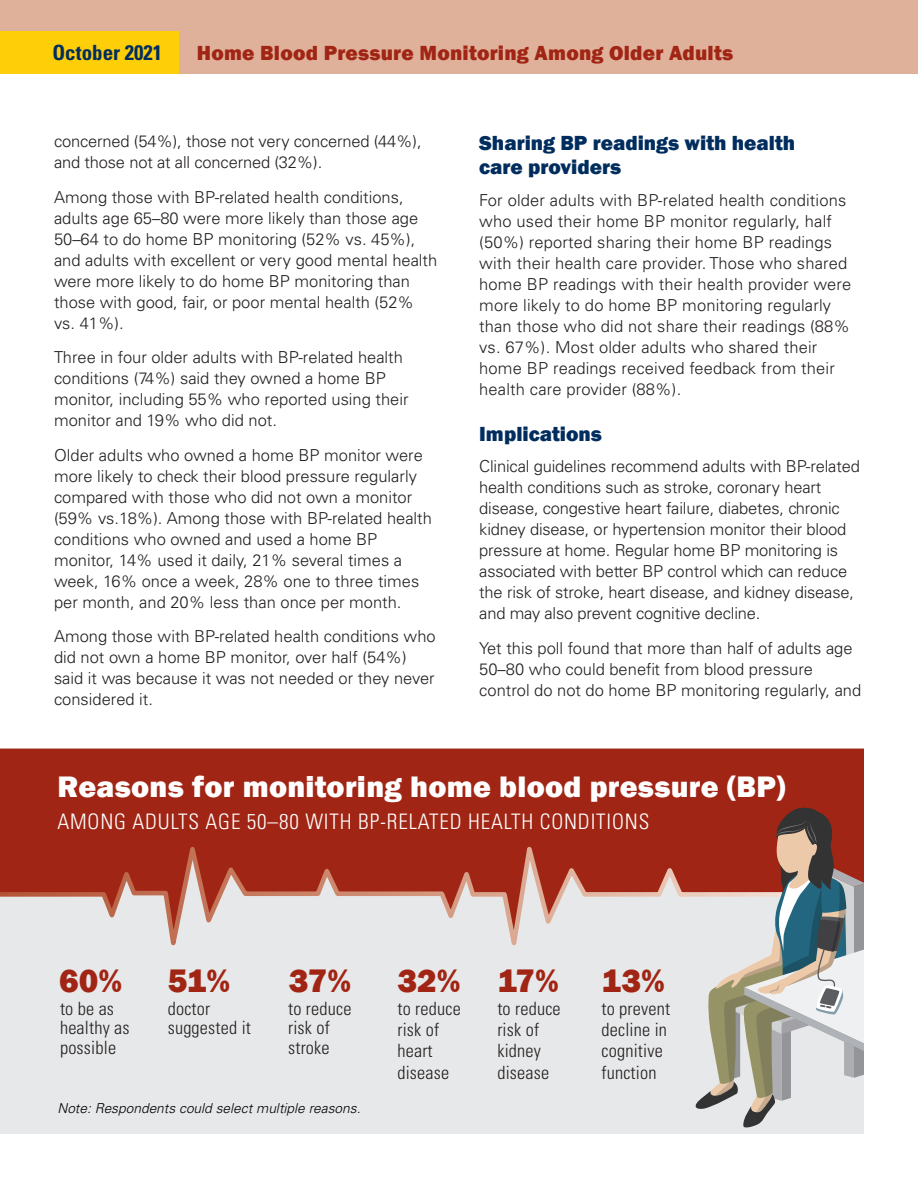
<style>
.page{position:relative;width:918px;height:1188px;background:#fff}
.page>*{position:absolute;margin:0;border:0;box-sizing:border-box;transform-origin:0 0}
.t1{font:800 33.6px "Franklin Gothic";letter-spacing:-.01em;color:#a12514}
.t2{font:800 30.45px "Franklin Gothic";letter-spacing:.01em;color:#fff}
.t3{font:300 condensed 21.3px "Univers LT Std";letter-spacing:.04em;color:#fff}
.subhead{font:800 21px/24px "Franklin Gothic";color:#002d5e}
.heading{font:800 21px "Franklin Gothic";letter-spacing:.01em;color:#a12514}
.t4{font:700 condensed 21px "Univers LT Std";color:#002d5e}
.t5{font:300 condensed 18.3px/21.3px "Univers LT Std";letter-spacing:.01em;color:#231f20}
.body{font:300 16.5px/21px "Univers LT Std";color:#231f20}
.t6{font:italic 300 13.65px "Univers LT Std";color:#000}
</style>
<div class="page">
<div style="left:0;top:0;width:918px;height:74px;background:#dfb19b"></div>
<div style="left:0;top:32px;width:178px;height:42px;background:#fece08"></div>
<div style="left:0;top:835px;width:864px;height:299px;background:#e7e8e9"></div>
<div style="left:0;top:749px;width:864px;height:78px;background:#a12514"></div>
<svg style="left:0;top:827px;width:695px;height:119px"></svg>
<svg style="left:695px;top:804px;width:169px;height:324px"></svg>
<p class="t4" style="left:52px;top:40px;width:111px">October 2021</p>
<p class="heading" style="left:197px;top:39px;width:538px">Home Blood Pressure Monitoring Among Older Adults</p>
<p class="body" style="left:54px;top:131px;width:369px">concerned (54%), those not very concerned (44%), and those not at all concerned (32%).</p>
<p class="body" style="left:54px;top:186px;width:385px">Among those with BP-related health conditions, adults age 65–80 were more likely than those age 50–64 to do home BP monitoring (52% vs. 45%), and adults with excellent or very good mental health were more likely to do home BP monitoring than those with good, fair, or poor mental health (52% vs. 41%).</p>
<p class="body" style="left:54px;top:347px;width:356px">Three in four older adults with BP-related health conditions (74%) said they owned a home BP monitor, including 55% who reported using their monitor and 19% who did not.</p>
<p class="body" style="left:54px;top:444px;width:379px">Older adults who owned a home BP monitor were more likely to check their blood pressure regularly compared with those who did not own a monitor (59% vs.18%). Among those with BP-related health conditions who owned and used a home BP monitor, 14% used it daily, 21% several times a week, 16% once a week, 28% one to three times per month, and 20% less than once per month.</p>
<p class="body" style="left:54px;top:626px;width:383px">Among those with BP-related health conditions who did not own a home BP monitor, over half (54%) said it was because it was not needed or they never considered it.</p>
<p class="subhead" style="left:479px;top:131px;width:318px">Sharing BP readings with health care providers</p>
<p class="body" style="left:479px;top:189px;width:374px">For older adults with BP-related health conditions who used their home BP monitor regularly, half (50%) reported sharing their home BP readings with their health care provider. Those who shared home BP readings with their health provider were more likely to do home BP monitoring regularly than those who did not share their readings (88% vs. 67%). Most older adults who shared their home BP readings received feedback from their health care provider (88%).</p>
<p class="subhead" style="left:479px;top:422px;width:124px">Implications</p>
<p class="body" style="left:479px;top:456px;width:382px">Clinical guidelines recommend adults with BP-related health conditions such as stroke, coronary heart disease, congestive heart failure, diabetes, chronic kidney disease, or hypertension monitor their blood pressure at home. Regular home BP monitoring is associated with better BP control which can reduce the risk of stroke, heart disease, and kidney disease, and may also prevent cognitive decline.</p>
<p class="body" style="left:479px;top:638px;width:384px">Yet this poll found that more than half of adults age<br>50–80 who could benefit from blood pressure control do not do home BP monitoring regularly, and</p>
<p class="t2" style="left:57px;top:767px;width:729px">Reasons for monitoring home blood pressure (BP)</p>
<p class="t3" style="left:57px;top:808px;width:594px">AMONG ADULTS AGE 50–80 WITH BP-RELATED HEALTH CONDITIONS</p>
<p class="t1" style="left:59px;top:959px;width:65px">60%</p>
<p class="t5" style="left:60px;top:998px;width:71px;line-height:19.8px">to be as healthy as possible</p>
<p class="t1" style="left:168px;top:959px;width:64px">51%</p>
<p class="t5" style="left:168px;top:998px;width:85px;line-height:19.8px">doctor suggested it</p>
<p class="t1" style="left:289px;top:959px;width:64px">37%</p>
<p class="t5" style="left:288px;top:998px;width:65px;line-height:19.8px">to reduce risk of stroke</p>
<p class="t6" style="left:57px;top:1099px;width:305px">Note: Respondents could select multiple reasons.</p>
<p class="t1" style="left:397px;top:959px;width:65px">32%</p>
<p class="t5" style="left:397px;top:997px;width:65px">to reduce risk of heart disease</p>
<p class="t1" style="left:497px;top:959px;width:63px">17%</p>
<p class="t5" style="left:497px;top:997px;width:65px">to reduce risk of kidney disease</p>
<p class="t1" style="left:601px;top:959px;width:65px">13%</p>
<p class="t5" style="left:601px;top:997px;width:70px">to prevent decline in cognitive function</p>
</div>
